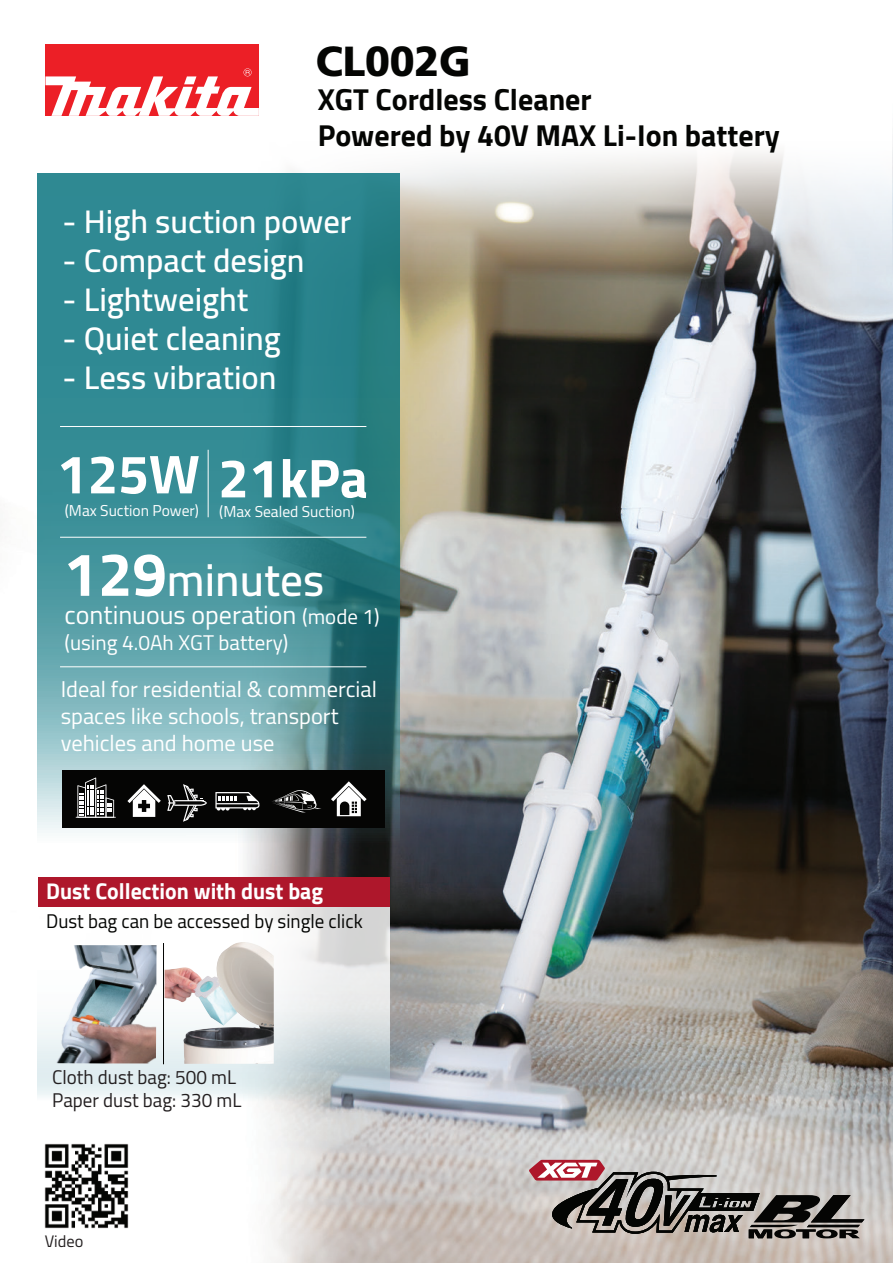
<style>
.page{position:relative;width:893px;height:1263px;background:#fff}
.page>*{position:absolute;margin:0;border:0;box-sizing:border-box;transform-origin:0 0}
.t1{font:700 54.75px "Cairo";color:#fff}
.t2{font:600 45.15px "Cairo";color:#fff}
.t3{font:900 42px "Frutiger";letter-spacing:-.005em;color:#040503}
.t4{font:600 32.7px "Cairo";color:#fff}
.t5{font:700 30px/36px "Cairo";color:#040503}
.t6{font:25.95px "Cairo";color:#fff}
.t7{font:22.5px/27px "Cairo";color:#fff}
.t8{font:700 22.5px "Cairo";color:#fff}
.t9{font:21px "Cairo";color:#fff}
.t10{font:19.5px/23.4px "Cairo";color:#231f20}
.t11{font:19.5px "Cairo";color:#040503}
.t12{font:16.35px "Cairo";color:#231f20}
.t13{font:15.6px "Cairo";color:#fff}
.s1{font-weight:700;font-size:61.5px}
.s2{font-size:21px}
</style>
<div class="page">
<img style="left:37px;top:144px;width:856px;height:1119px">
<svg style="left:37px;top:44px;width:855px;height:237px"></svg>
<svg style="left:38px;top:174px;width:362px;height:674px;background:#449097"></svg>
<div style="left:45px;top:45px;width:214px;height:71px;background:#ec1f26"></div>
<svg style="left:45px;top:68px;width:214px;height:48px"></svg>
<hr style="left:60px;top:426px;width:306px;height:1px;background:#fff">
<hr style="left:60px;top:537px;width:306px;height:1px;background:#fff">
<hr style="left:60px;top:666px;width:306px;height:1px;background:#fff">
<div style="left:63px;top:770px;width:322px;height:58px;background:#050504"></div>
<svg style="left:167px;top:784px;width:40px;height:38px"></svg>
<svg style="left:215px;top:792px;width:45px;height:18px"></svg>
<svg style="left:272px;top:790px;width:49px;height:22px"></svg>
<svg style="left:127px;top:784px;width:34px;height:33px"></svg>
<hr style="left:76px;top:817px;width:40px;height:1px;background:#fff">
<svg style="left:77px;top:777px;width:37px;height:41px"></svg>
<svg style="left:331px;top:781px;width:36px;height:35px"></svg>
<svg style="left:529px;top:1160px;width:335px;height:78px;background:#8f8684"></svg>
<hr style="left:208px;top:450px;width:1px;height:67px;background:#fff">
<svg style="left:38px;top:907px;width:352px;height:227px"></svg>
<div style="left:38px;top:877px;width:351px;height:30px;background:#ae172b"></div>
<hr style="left:163px;top:943px;width:1px;height:121px;background:#040503">
<img style="left:55px;top:945px;width:102px;height:118px">
<img style="left:165px;top:943px;width:95px;height:116px">
<img style="left:42px;top:1141px;width:89px;height:89px">
<h3 class="t3" style="left:316px;top:36px;width:156px">CL002G</h3>
<h3 class="t5" style="left:318px;top:82px;width:464px">XGT Cordless Cleaner<br>Powered by 40V MAX Li-Ion battery</h3>
<h3 class="t4" style="left:63px;top:193px;width:290px">- High suction power</h3>
<h3 class="t4" style="left:63px;top:233px;width:244px">- Compact design</h3>
<h3 class="t4" style="left:63px;top:272px;width:187px">- Lightweight</h3>
<h3 class="t4" style="left:63px;top:311px;width:220px">- Quiet cleaning</h3>
<h3 class="t4" style="left:63px;top:350px;width:215px">- Less vibration</h3>
<h1 class="t1" style="left:57px;top:446px;width:313px">125W 21kPa</h1>
<p class="t13" style="left:65px;top:497px;width:136px">(Max Suction Power)</p>
<p class="t13" style="left:219px;top:498px;width:137px">(Max Sealed Suction)</p>
<h2 class="t2" style="left:64px;top:542px;width:262px"><span class="s1">129</span>minutes</h2>
<p class="t6" style="left:65px;top:594px;width:317px">continuous operation <span class="s2">(mode 1)</span></p>
<p class="t9" style="left:65px;top:625px;width:225px">(using 4.0Ah XGT battery)</p>
<p class="t7" style="left:61px;top:675px;width:318px">Ideal for residential &amp; commercial spaces like schools, transport vehicles and home use</p>
<p class="t8" style="left:46px;top:878px;width:278px">Dust Collection with dust bag</p>
<p class="t11" style="left:46px;top:905px;width:318px">Dust bag can be accessed by single click</p>
<p class="t10" style="left:52px;top:1065px;width:191px">Cloth dust bag: 500 mL<br>Paper dust bag: 330 mL</p>
<p class="t12" style="left:45px;top:1227px;width:40px">Video</p>
</div>
